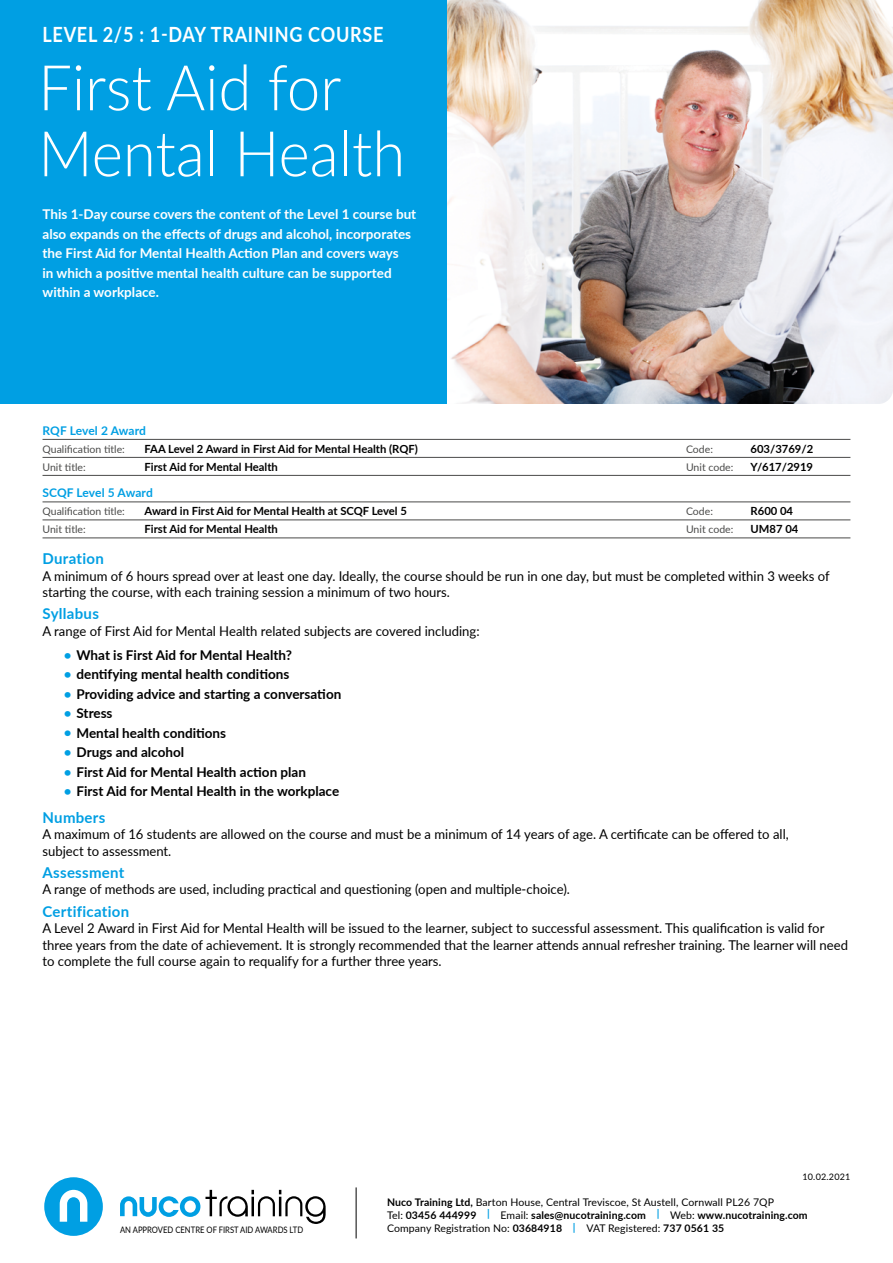
<style>
.page{position:relative;width:893px;height:1263px;background:#fff}
.page>*{position:absolute;margin:0;border:0;box-sizing:border-box;transform-origin:0 0}
.t1{font:300 63px/66px "Lato";color:#fff;scale:.95 1}
.t2{font:700 21px "Lato";letter-spacing:.04em;color:#fff;scale:.86 1}
.t3{font:700 15px "Lato";letter-spacing:.02em;color:#009fe3}
.t4{font:13.5px/16.5px "Lato";color:#000}
.t5{font:700 13.5px "Lato";color:#000}
.t6{font:700 13.5px/19.5px "Lato";color:#fff}
.t7{font:700 12px "Lato";letter-spacing:-.005em;color:#009fe3}
.t8{font:700 11.25px "Lato";color:#000}
.t9{font:10.5px/13.2px "Lato";letter-spacing:.01em;color:#000}
.t10{font:10.5px "Lato";color:#4a4a49}
.t11{font:9px "Lato";letter-spacing:.025em;color:#000}
.t12{font:8.85px "Lato";color:#000;scale:.86 1}
.s1{color:#009fe3}
.s2{font-weight:700}
.s3{font-weight:700;color:#009fe3}
</style>
<div class="page">
<svg style="left:120px;top:1190px;width:206px;height:34px"></svg>
<svg style="left:44px;top:1177px;width:59px;height:59px"></svg>
<hr style="left:356px;top:1187px;width:1px;height:51px;background:#000">
<hr style="left:43px;top:439px;width:807px;height:1px;background:#4a4a49">
<hr style="left:43px;top:457px;width:807px;height:1px;background:#4a4a49">
<hr style="left:43px;top:475px;width:807px;height:1px;background:#4a4a49">
<hr style="left:43px;top:502px;width:807px;height:1px;background:#4a4a49">
<hr style="left:43px;top:520px;width:807px;height:1px;background:#4a4a49">
<hr style="left:43px;top:538px;width:807px;height:1px;background:#4a4a49">
<img style="left:446px;top:0;width:447px;height:404px">
<div style="left:0;top:0;width:446px;height:404px;background:#009fe3"></div>
<h2 class="t2" style="left:43px;top:19px;width:398px">LEVEL 2/5 : 1-DAY TRAINING COURSE</h2>
<h1 class="t1" style="left:38px;top:52px;width:388px">First Aid for<br>Mental Health</h1>
<p class="t6" style="left:43px;top:204px;width:375px">This 1-Day course covers the content of the Level 1 course but also expands on the effects of drugs and alcohol, incorporates the First Aid for Mental Health Action Plan and covers ways<br>in which a positive mental health culture can be supported within a workplace.</p>
<p class="t7" style="left:43px;top:422px;width:105px">RQF Level 2 Award</p>
<p class="t10" style="left:43px;top:442px;width:84px">Qualification title:</p>
<p class="t8" style="left:145px;top:440px;width:275px">FAA Level 2 Award in First Aid for Mental Health (RQF)</p>
<p class="t10" style="left:686px;top:442px;width:28px">Code:</p>
<p class="t8" style="left:751px;top:440px;width:64px">603/3769/2</p>
<p class="t10" style="left:43px;top:460px;width:45px">Unit title:</p>
<p class="t8" style="left:145px;top:458px;width:135px">First Aid for Mental Health</p>
<p class="t10" style="left:686px;top:460px;width:49px">Unit code:</p>
<p class="t8" style="left:751px;top:458px;width:64px">Y/617/2919</p>
<p class="t7" style="left:43px;top:484px;width:112px">SCQF Level 5 Award</p>
<p class="t10" style="left:43px;top:504px;width:84px">Qualification title:</p>
<p class="t8" style="left:145px;top:503px;width:264px">Award in First Aid for Mental Health at SCQF Level 5</p>
<p class="t10" style="left:686px;top:504px;width:28px">Code:</p>
<p class="t8" style="left:751px;top:503px;width:44px">R600 04</p>
<p class="t10" style="left:43px;top:522px;width:45px">Unit title:</p>
<p class="t8" style="left:145px;top:521px;width:135px">First Aid for Mental Health</p>
<p class="t10" style="left:686px;top:522px;width:49px">Unit code:</p>
<p class="t8" style="left:751px;top:521px;width:49px">UM87 04</p>
<p class="t3" style="left:43px;top:548px;width:63px">Duration</p>
<p class="t4" style="left:43px;top:567px;width:789px">A minimum of 6 hours spread over at least one day. Ideally, the course should be run in one day, but must be completed within 3 weeks of starting the course, with each training session a minimum of two hours.</p>
<p class="t3" style="left:43px;top:603px;width:58px">Syllabus</p>
<p class="t4" style="left:43px;top:622px;width:439px">A range of First Aid for Mental Health related subjects are covered including:</p>
<p class="t5" style="left:64px;top:645px;width:230px"><span class="s1">•</span> What is First Aid for Mental Health?</p>
<p class="t5" style="left:64px;top:664px;width:227px"><span class="s1">•</span> dentifying mental health conditions</p>
<p class="t5" style="left:64px;top:684px;width:279px"><span class="s1">•</span> Providing advice and starting a conversation</p>
<p class="t5" style="left:64px;top:703px;width:50px"><span class="s1">•</span> Stress</p>
<p class="t5" style="left:64px;top:723px;width:164px"><span class="s1">•</span> Mental health conditions</p>
<p class="t5" style="left:64px;top:742px;width:122px"><span class="s1">•</span> Drugs and alcohol</p>
<p class="t5" style="left:64px;top:762px;width:244px"><span class="s1">•</span> First Aid for Mental Health action plan</p>
<p class="t5" style="left:64px;top:781px;width:277px"><span class="s1">•</span> First Aid for Mental Health in the workplace</p>
<p class="t3" style="left:43px;top:806px;width:64px">Numbers</p>
<p class="t4" style="left:43px;top:825px;width:748px">A maximum of 16 students are allowed on the course and must be a minimum of 14 years of age. A certificate can be offered to all, subject to assessment.</p>
<p class="t3" style="left:43px;top:861px;width:83px">Assessment</p>
<p class="t4" style="left:43px;top:881px;width:529px">A range of methods are used, including practical and questioning (open and multiple-choice).</p>
<p class="t3" style="left:43px;top:900px;width:88px">Certification</p>
<p class="t4" style="left:43px;top:919px;width:807px">A Level 2 Award in First Aid for Mental Health will be issued to the learner, subject to successful assessment. This qualification is valid for three years from the date of achievement. It is strongly recommended that the learner attends annual refresher training. The learner will need to complete the full course again to requalify for a further three years.</p>
<p class="t11" style="left:802px;top:1170px;width:50px">10.02.2021</p>
<p class="t9" style="left:387px;top:1195px;width:422px"><span class="s2">Nuco Training Ltd,</span> Barton House, Central Treviscoe, St Austell, Cornwall PL26 7QP<br>Tel: <span class="s2">03456 444999</span> <span class="s3">|</span> Email: <span class="s2">sales@nucotraining.com</span> <span class="s3">|</span> Web: <span class="s2">www.nucotraining.com<br></span>Company Registration No: <span class="s2">03684918</span> <span class="s3">|</span></p>
<p class="t12" style="left:120px;top:1223px;width:214px">AN APPROVED CENTRE OF FIRST AID AWARDS LTD</p>
<p class="t9" style="left:586px;top:1221px;width:139px">VAT Registered: <span class="s2">737 0561 35</span></p>
</div>
